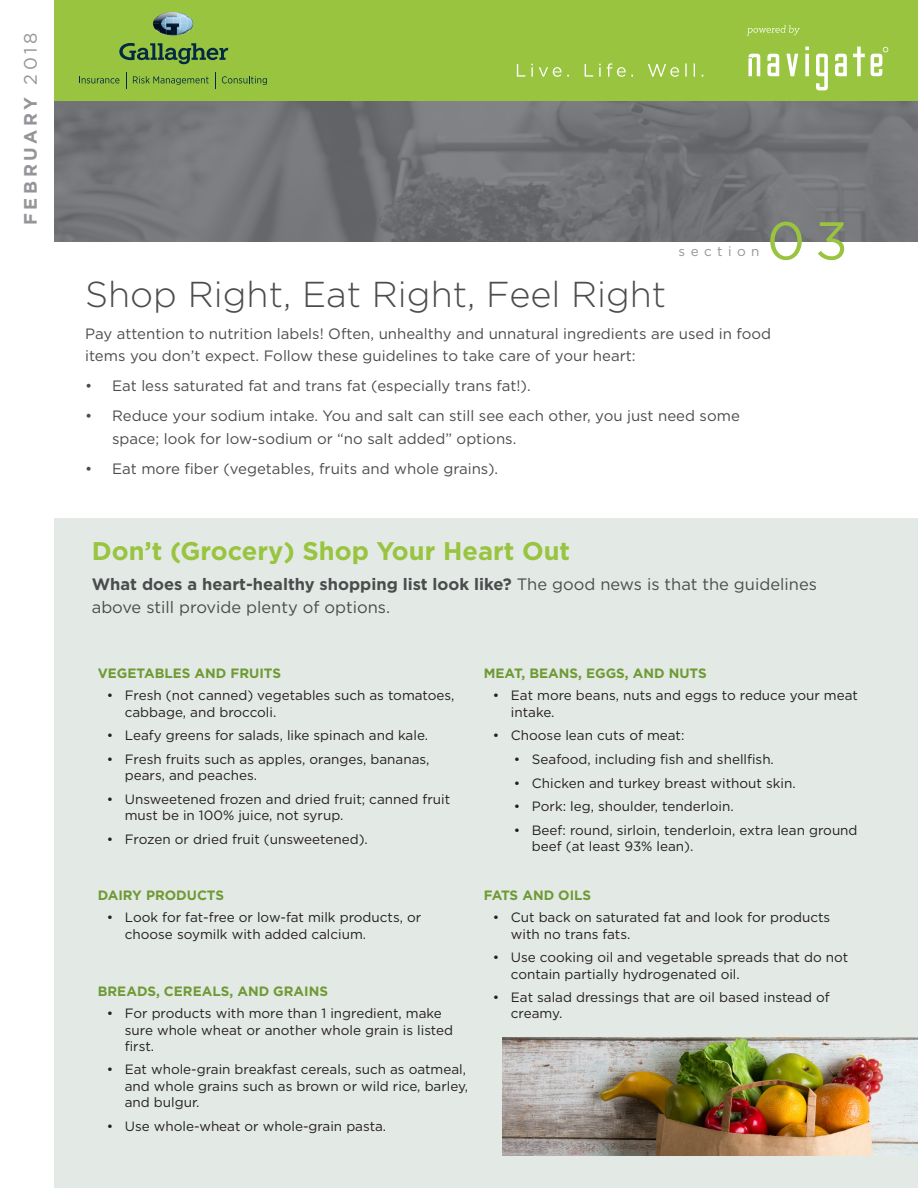
<style>
.page{position:relative;width:918px;height:1188px;background:#fff}
.page>*{position:absolute;margin:0;border:0;box-sizing:border-box;transform-origin:0 0}
.t1{font:53.25px "Gotham";color:#98c43f}
.t2{font:300 36px "Gotham";color:#4b4c4d}
.t3{font:700 25.5px "Gotham";color:#98c43f}
.t4{font:700 18px "Gotham";letter-spacing:.2em;color:#939598}
.t5{font:16.5px/22.5px "Gotham";color:#4b4c4d}
.t6{font:15px/22.5px "Gotham";color:#4b4c4d}
.t7{font:13.5px/16.2px "Gotham";color:#231f20}
.t8{font:700 13.5px "Gotham";color:#6e9a34}
.t9{font:13.5px "Gotham";letter-spacing:.4em;color:#939598}
.s1{font-weight:400}
.s2{font-weight:700}
</style>
<div class="page">
<svg style="left:54px;top:100px;width:864px;height:142px;background:#737476"></svg>
<div style="left:54px;top:518px;width:864px;height:670px;background:#e0e7e2"></div>
<img style="left:503px;top:1037px;width:415px;height:118px">
<div style="left:54px;top:0;width:864px;height:100px;background:#98c43f"></div>
<svg style="left:119px;top:43px;width:109px;height:21px"></svg>
<svg style="left:153px;top:12px;width:41px;height:24px"></svg>
<svg style="left:79px;top:76px;width:40px;height:7px"></svg>
<svg style="left:133px;top:76px;width:76px;height:9px"></svg>
<svg style="left:222px;top:76px;width:45px;height:9px"></svg>
<svg style="left:215px;top:72px;width:1px;height:17px"></svg>
<svg style="left:126px;top:72px;width:1px;height:17px"></svg>
<svg style="left:805px;top:47px;width:4px;height:3px"></svg>
<svg style="left:853px;top:47px;width:12px;height:29px"></svg>
<svg style="left:767px;top:54px;width:12px;height:22px"></svg>
<svg style="left:835px;top:54px;width:12px;height:22px"></svg>
<svg style="left:816px;top:54px;width:12px;height:36px"></svg>
<svg style="left:786px;top:54px;width:12px;height:22px"></svg>
<svg style="left:805px;top:54px;width:4px;height:22px"></svg>
<svg style="left:748px;top:54px;width:12px;height:22px"></svg>
<svg style="left:871px;top:47px;width:17px;height:29px"></svg>
<svg style="left:747px;top:25px;width:53px;height:10px"></svg>
<svg style="left:517px;top:63px;width:186px;height:14px"></svg>
<p class="t4" style="left:20px;top:225px;width:194px;rotate:-90deg">FEBRUARY <span class="s1">2018</span></p>
<p class="t9" style="left:679px;top:243px;width:82px">section</p>
<p class="t1" style="left:767px;top:207px;width:82px">03</p>
<p class="t2" style="left:85px;top:275px;width:583px">Shop Right, Eat Right, Feel Right</p>
<p class="t6" style="left:85px;top:322px;width:688px">Pay attention to nutrition labels! Often, unhealthy and unnatural ingredients are used in food items you don’t expect. Follow these guidelines to take care of your heart:</p>
<p class="t6" style="left:85px;top:375px;width:447px">• Eat less saturated fat and trans fat (especially trans fat!).</p>
<p class="t6" style="left:112px;top:405px;width:629px;text-indent:-27px">• Reduce your sodium intake. You and salt can still see each other, you just need some space; look for low-sodium or “no salt added” options.</p>
<p class="t6" style="left:85px;top:457px;width:415px">• Eat more fiber (vegetables, fruits and whole grains).</p>
<p class="t3" style="left:92px;top:536px;width:480px">Don’t (Grocery) Shop Your Heart Out</p>
<p class="t5" style="left:92px;top:573px;width:727px"><span class="s2">What does a heart-healthy shopping list look like?</span> The good news is that the guidelines above still provide plenty of options.</p>
<p class="t8" style="left:98px;top:665px;width:185px">VEGETABLES AND FRUITS</p>
<p class="t8" style="left:484px;top:665px;width:224px">MEAT, BEANS, EGGS, AND NUTS</p>
<p class="t7" style="left:125px;top:687px;width:331px;text-indent:-18px">• Fresh (not canned) vegetables such as tomatoes, cabbage, and broccoli.</p>
<p class="t7" style="left:107px;top:727px;width:323px">• Leafy greens for salads, like spinach and kale.</p>
<p class="t7" style="left:125px;top:751px;width:306px;text-indent:-18px">• Fresh fruits such as apples, oranges, bananas, pears, and peaches.</p>
<p class="t7" style="left:125px;top:791px;width:327px;text-indent:-18px">• Unsweetened frozen and dried fruit; canned fruit must be in 100% juice, not syrup.</p>
<p class="t7" style="left:107px;top:831px;width:263px">• Frozen or dried fruit (unsweetened).</p>
<p class="t7" style="left:511px;top:687px;width:349px;text-indent:-18px">• Eat more beans, nuts and eggs to reduce your meat intake.</p>
<p class="t7" style="left:493px;top:727px;width:193px">• Choose lean cuts of meat:</p>
<p class="t7" style="left:514px;top:751px;width:262px">• Seafood, including fish and shellfish.</p>
<p class="t7" style="left:514px;top:775px;width:283px">• Chicken and turkey breast without skin.</p>
<p class="t7" style="left:514px;top:798px;width:221px">• Pork: leg, shoulder, tenderloin.</p>
<p class="t7" style="left:532px;top:822px;width:327px;text-indent:-18px">• Beef: round, sirloin, tenderloin, extra lean ground beef (at least 93% lean).</p>
<p class="t8" style="left:98px;top:887px;width:128px">DAIRY PRODUCTS</p>
<p class="t8" style="left:484px;top:887px;width:109px">FATS AND OILS</p>
<p class="t7" style="left:125px;top:909px;width:298px;text-indent:-18px">• Look for fat-free or low-fat milk products, or choose soymilk with added calcium.</p>
<p class="t7" style="left:511px;top:909px;width:321px;text-indent:-18px">• Cut back on saturated fat and look for products with no trans fats.</p>
<p class="t7" style="left:511px;top:949px;width:339px;text-indent:-18px">• Use cooking oil and vegetable spreads that do not contain partially hydrogenated oil.</p>
<p class="t7" style="left:511px;top:989px;width:320px;text-indent:-18px">• Eat salad dressings that are oil based instead of creamy.</p>
<p class="t8" style="left:98px;top:983px;width:232px">BREADS, CEREALS, AND GRAINS</p>
<p class="t7" style="left:125px;top:1005px;width:330px;text-indent:-18px">• For products with more than 1 ingredient, make sure whole wheat or another whole grain is listed first.</p>
<p class="t7" style="left:125px;top:1061px;width:345px;text-indent:-18px">• Eat whole-grain breakfast cereals, such as oatmeal, and whole grains such as brown or wild rice, barley, and bulgur.</p>
<p class="t7" style="left:107px;top:1117px;width:281px">• Use whole-wheat or whole-grain pasta.</p>
</div>
